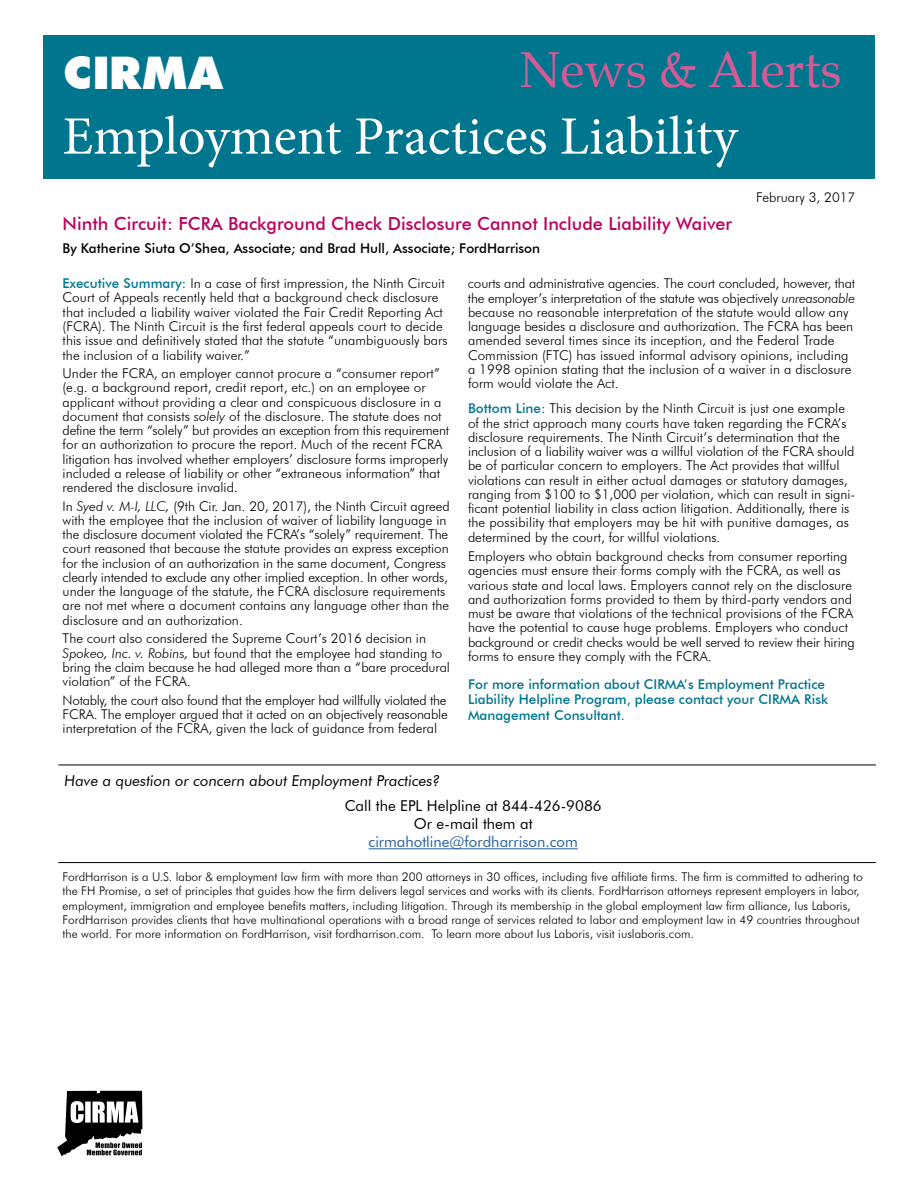
<style>
.page{position:relative;width:918px;height:1188px;background:#fff}
.page>*{position:absolute;margin:0;border:0;box-sizing:border-box;transform-origin:0 0}
.t1{font:54px "Minion Pro";color:#fff}
.t2{font:49.5px "Palatino";color:#d55b96}
.t3{font:900 45px "Futura BT";letter-spacing:.02em;color:#fff}
.t4{font:500 18px "Futura BT";color:#be025e}
.t5{font:15px/24.8px "Futura BT";color:#000}
.t6{font:15px "Futura BT";color:#215e9e}
.t7{font:300 13.5px/14.2px "Futura BT";color:#000}
.t8{font:500 13.5px/15.8px "Futura BT";color:#00768e}
.t9{font:500 13.5px "Futura BT";color:#000}
.t10{font:300 12px/14.4px "Futura BT";color:#000}
.s1{font-weight:500;color:#00768e}
.s2{font-style:italic}
</style>
<div class="page">
<div style="left:43px;top:36px;width:832px;height:143px;background:#00768e"></div>
<svg style="left:57px;top:1091px;width:85px;height:65px"></svg>
<hr style="left:369px;top:848px;width:209px;height:1px;background:#215e9e">
<hr style="left:58px;top:765px;width:818px;height:1px;background:#000">
<hr style="left:58px;top:862px;width:818px;height:1px;background:#000">
<h3 class="t3" style="left:63px;top:46px;width:160px">CIRMA</h3>
<h2 class="t2" style="left:520px;top:29px;width:323px">News &amp; Alerts</h2>
<h1 class="t1" style="left:63px;top:100px;width:676px">Employment Practices Liability</h1>
<h3 class="t4" style="left:63px;top:212px;width:671px">Ninth Circuit: FCRA Background Check Disclosure Cannot Include Liability Waiver</h3>
<p class="t9" style="left:63px;top:240px;width:479px">By Katherine Siuta O’Shea, Associate; and Brad Hull, Associate; FordHarrison</p>
<p class="t7" style="left:756px;top:190px;width:101px">February 3, 2017</p>
<p class="t7" style="left:63px;top:276px;width:387px"><span class="s1">Executive Summary:</span> In a case of first impression, the Ninth Circuit Court of Appeals recently held that a background check disclosure that included a liability waiver violated the Fair Credit Reporting Act (FCRA). The Ninth Circuit is the first federal appeals court to decide this issue and definitively stated that the statute “unambiguously bars the inclusion of a liability waiver.”</p>
<p class="t7" style="left:63px;top:366px;width:388px">Under the FCRA, an employer cannot procure a “consumer report” (e.g. a background report, credit report, etc.) on an employee or applicant without providing a clear and conspicuous disclosure in a document that consists <span class="s2">solely</span> of the disclosure. The statute does not define the term “solely” but provides an exception from this requirement for an authorization to procure the report. Much of the recent FCRA litigation has involved whether employers’ disclosure forms improperly included a release of liability or other “extraneous information” that rendered the disclosure invalid.</p>
<p class="t7" style="left:63px;top:499px;width:389px">In <span class="s2">Syed v. M-I, LLC,</span> (9th Cir. Jan. 20, 2017), the Ninth Circuit agreed with the employee that the inclusion of waiver of liability language in the disclosure document violated the FCRA’s “solely” requirement. The court reasoned that because the statute provides an express exception for the inclusion of an authorization in the same document, Congress clearly intended to exclude any other implied exception. In other words, under the language of the statute, the FCRA disclosure requirements are not met where a document contains any language other than the disclosure and an authorization.</p>
<p class="t7" style="left:63px;top:631px;width:389px">The court also considered the Supreme Court’s 2016 decision in <span class="s2">Spokeo, Inc. v. Robins,</span> but found that the employee had standing to bring the claim because he had alleged more than a “bare procedural violation” of the FCRA.</p>
<p class="t7" style="left:63px;top:693px;width:387px;text-align:justify">Notably, the court also found that the employer had willfully violated the FCRA. The employer argued that it acted on an objectively reasonable interpretation of the FCRA, given the lack of guidance from federal</p>
<p class="t7" style="left:468px;top:276px;width:389px">courts and administrative agencies. The court concluded, however, that the employer’s interpretation of the statute was objectively <span class="s2">unreasonable </span>because no reasonable interpretation of the statute would allow any language besides a disclosure and authorization. The FCRA has been amended several times since its inception, and the Federal Trade Commission (FTC) has issued informal advisory opinions, including a 1998 opinion stating that the inclusion of a waiver in a disclosure form would violate the Act.</p>
<p class="t7" style="left:468px;top:401px;width:389px"><span class="s1">Bottom Line:</span> This decision by the Ninth Circuit is just one example of the strict approach many courts have taken regarding the FCRA’s disclosure requirements. The Ninth Circuit’s determination that the inclusion of a liability waiver was a willful violation of the FCRA should be of particular concern to employers. The Act provides that willful violations can result in either actual damages or statutory damages, ranging from $100 to $1,000 per violation, which can result in signi&shy;ficant potential liability in class action litigation. Additionally, there is the possibility that employers may be hit with punitive damages, as determined by the court, for willful violations.</p>
<p class="t7" style="left:468px;top:549px;width:388px">Employers who obtain background checks from consumer reporting agencies must ensure their forms comply with the FCRA, as well as various state and local laws. Employers cannot rely on the disclosure and authorization forms provided to them by third-party vendors and must be aware that violations of the technical provisions of the FCRA have the potential to cause huge problems. Employers who conduct background or credit checks would be well served to review their hiring forms to ensure they comply with the FCRA.</p>
<p class="t8" style="left:468px;top:676px;width:362px">For more information about CIRMA’s Employment Practice<br>Liability Helpline Program, please contact your CIRMA Risk<br>Management Consultant.</p>
<p class="t5" style="left:345px;top:769px;width:258px;text-indent:-281px">Have a question or concern about Employment Practices?<br>Call the EPL Helpline at 844-426-9086</p>
<p class="t5" style="left:414px;top:811px;width:120px">Or e-mail them at</p>
<p class="t6" style="left:369px;top:833px;width:211px">cirmahotline@fordharrison.com</p>
<p class="t10" style="left:63px;top:869px;width:802px">FordHarrison is a U.S. labor &amp; employment law firm with more than 200 attorneys in 30 offices, including five affiliate firms. The firm is committed to adhering to the FH Promise, a set of principles that guides how the firm delivers legal services and works with its clients. FordHarrison attorneys represent employers in labor, employment, immigration and employee benefits matters, including litigation. Through its membership in the global employment law firm alliance, Ius Laboris, FordHarrison provides clients that have multinational operations with a broad range of services related to labor and employment law in 49 countries throughout the world. For more information on FordHarrison, visit fordharrison.com. To learn more about Ius Laboris, visit iuslaboris.com.</p>
</div>
